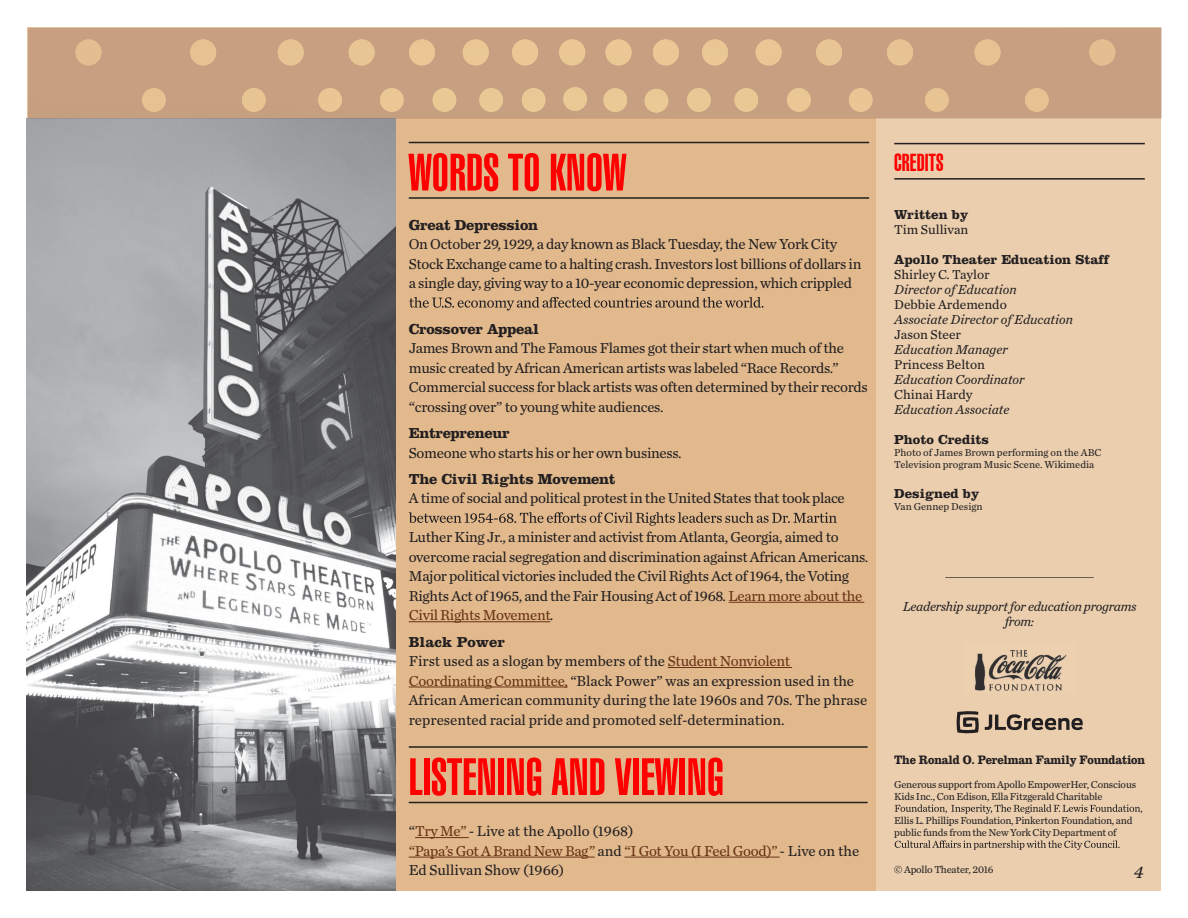
<style>
.page{position:relative;width:1188px;height:918px;background:#fff}
.page>*{position:absolute;margin:0;border:0;box-sizing:border-box;transform-origin:0 0}
.t1{font:900 extra-condensed 51px "Swiss 911 BT";letter-spacing:.01em;color:#f00}
.t2{font:900 extra-condensed 24px "Swiss 911 BT";letter-spacing:.01em;color:#f00}
.t3{font:italic 18px "Chronicle Text G2";color:#231f20}
.t4{font:15px/19.5px "Chronicle Text G2";letter-spacing:-.02em;color:#231f20}
.t5{font:15px/19.5px "Chronicle Text G2";color:#231f20}
.t6{font:700 15px "Clarendon LT Std";letter-spacing:-.02em;color:#231f20}
.t7{font:700 15px "Clarendon LT Std";color:#231f20}
.t8{font:italic 13.5px "Chronicle Text G2";color:#231f20}
.t9{font:13.5px "Chronicle Text G2";color:#231f20}
.t10{font:700 13.5px "Clarendon LT Std";color:#231f20}
.t11{font:italic 13.5px/15px "Chronicle Text G2";letter-spacing:-.02em;color:#231f20;text-align:center}
.t12{font:700 12.75px "Clarendon LT Std";letter-spacing:-.02em;color:#231f20;scale:.9 1}
.t13{font:10.5px/12px "Chronicle Text G2";letter-spacing:-.02em;color:#231f20}
.t14{font:10.5px/12px "Chronicle Text G2";color:#231f20}
.s1{color:#673213}
.s2{font-style:italic}
</style>
<div class="page">
<div style="left:27px;top:27px;width:1134px;height:864px;background:#eaceae"></div>
<hr style="left:894px;top:143px;width:251px;height:1px;background:#231f20">
<hr style="left:894px;top:178px;width:251px;height:2px;background:#231f20">
<div style="left:395px;top:118px;width:481px;height:773px;background:#e1b98d"></div>
<hr style="left:409px;top:142px;width:460px;height:1px;background:#231f20">
<hr style="left:409px;top:197px;width:460px;height:2px;background:#231f20">
<hr style="left:729px;top:602px;width:135px;height:1px;background:#673213">
<hr style="left:409px;top:621px;width:141px;height:1px;background:#673213">
<hr style="left:668px;top:667px;width:124px;height:1px;background:#673213">
<hr style="left:409px;top:687px;width:159px;height:1px;background:#673213">
<svg style="left:409px;top:297px;width:355px;height:14px"></svg>
<svg style="left:409px;top:512px;width:428px;height:14px"></svg>
<img style="left:27px;top:118px;width:368px;height:773px">
<div style="left:28px;top:28px;width:1134px;height:90px;background:#c89f81"></div>
<svg style="left:75px;top:39px;width:1040px;height:73px;background:#cea684"></svg>
<svg style="left:945px;top:577px;width:149px;height:1px"></svg>
<svg style="left:895px;top:804px;width:247px;height:10px"></svg>
<svg style="left:895px;top:840px;width:225px;height:10px"></svg>
<img style="left:975px;top:650px;width:92px;height:41px">
<svg style="left:957px;top:711px;width:126px;height:22px"></svg>
<hr style="left:409px;top:746px;width:459px;height:2px;background:#231f20">
<hr style="left:409px;top:802px;width:459px;height:1px;background:#231f20">
<hr style="left:415px;top:837px;width:54px;height:1px;background:#673213">
<hr style="left:409px;top:857px;width:186px;height:1px;background:#673213">
<hr style="left:624px;top:857px;width:156px;height:1px;background:#673213">
<h1 class="t1" style="left:409px;top:145px;width:219px">WORDS TO KNOW</h1>
<p class="t6" style="left:409px;top:215px;width:131px">Great Depression</p>
<p class="t4" style="left:409px;top:233px;width:454px">On October 29, 1929, a day known as Black Tuesday, the New York City<br>Stock Exchange came to a halting crash. Investors lost billions of dollars in a single day, giving way to a 10-year economic depression, which crippled</p>
<p class="t6" style="left:409px;top:320px;width:132px">Crossover Appeal</p>
<p class="t4" style="left:409px;top:338px;width:461px">James Brown and The Famous Flames got their start when much of the music created by African American artists was labeled “Race Records.” Commercial success for black artists was often determined by their records “crossing over” to young white audiences.</p>
<p class="t6" style="left:409px;top:424px;width:102px">Entrepreneur</p>
<p class="t4" style="left:409px;top:442px;width:274px">Someone who starts his or her own business.</p>
<p class="t6" style="left:409px;top:470px;width:208px">The Civil Rights Movement</p>
<p class="t4" style="left:409px;top:488px;width:438px">A time of social and political protest in the United States that took place</p>
<p class="t4" style="left:409px;top:527px;width:461px">Luther King Jr., a minister and activist from Atlanta, Georgia, aimed to overcome racial segregation and discrimination against African Americans.<br>Major political victories included the Civil Rights Act of 1964, the Voting Rights Act of 1965, and the Fair Housing Act of 1968. <span class="s1">Learn more about the Civil Rights Movement</span><span class="s2">.</span></p>
<p class="t7" style="left:409px;top:632px;width:98px">Black Power</p>
<p class="t5" style="left:409px;top:650px;width:460px">First used as a slogan by members of the <span class="s1">Student Nonviolent Coordinating Committee,</span> “Black Power” was an expression used in the African American community during the late 1960s and 70s. The phrase represented racial pride and promoted self-determination.</p>
<h1 class="t1" style="left:409px;top:749px;width:316px">LISTENING AND VIEWING</h1>
<p class="t5" style="left:409px;top:821px;width:452px">“<span class="s1">Try Me”</span> - Live at the Apollo (1968)<br><span class="s1">“Papa’s Got A Brand New Bag”</span> and <span class="s1">“I Got You (I Feel Good)”</span> - Live on the<br>Ed Sullivan Show (1966)</p>
<h2 class="t2" style="left:894px;top:150px;width:51px">CREDITS</h2>
<p class="t10" style="left:894px;top:206px;width:76px">Written by</p>
<p class="t9" style="left:894px;top:219px;width:76px">Tim Sullivan</p>
<p class="t10" style="left:894px;top:251px;width:216px">Apollo Theater Education Staff</p>
<p class="t9" style="left:894px;top:264px;width:97px">Shirley C. Taylor</p>
<p class="t8" style="left:894px;top:279px;width:124px">Director of Education</p>
<p class="t9" style="left:894px;top:294px;width:114px">Debbie Ardemendo</p>
<p class="t8" style="left:894px;top:309px;width:180px">Associate Director of Education</p>
<p class="t9" style="left:894px;top:324px;width:68px">Jason Steer</p>
<p class="t8" style="left:894px;top:339px;width:115px">Education Manager</p>
<p class="t9" style="left:894px;top:354px;width:92px">Princess Belton</p>
<p class="t8" style="left:894px;top:369px;width:132px">Education Coordinator</p>
<p class="t9" style="left:894px;top:384px;width:80px">Chinai Hardy</p>
<p class="t8" style="left:894px;top:399px;width:117px">Education Associate</p>
<p class="t10" style="left:894px;top:431px;width:96px">Photo Credits</p>
<p class="t14" style="left:894px;top:446px;width:209px">Photo of James Brown performing on the ABC<br>Television program Music Scene. Wikimedia</p>
<p class="t10" style="left:894px;top:485px;width:87px">Designed by</p>
<p class="t14" style="left:894px;top:500px;width:90px">Van Gennep Design</p>
<p class="t11" style="left:903px;top:598px;width:235px">Leadership support for education programs from:</p>
<p class="t12" style="left:894px;top:752px;width:280px">The Ronald O. Perelman Family Foundation</p>
<p class="t13" style="left:894px;top:778px;width:243px">Generous support from Apollo EmpowerHer, Conscious<br>Kids Inc., Con Edison, Ella Fitzgerald Charitable</p>
<p class="t13" style="left:894px;top:814px;width:240px">Ellis L. Phillips Foundation, Pinkerton Foundation, and public funds from the New York City Department of</p>
<p class="t13" style="left:894px;top:863px;width:101px">© Apollo Theater, 2016</p>
<p class="t3" style="left:1134px;top:859px;width:11px">4</p>
</div>
